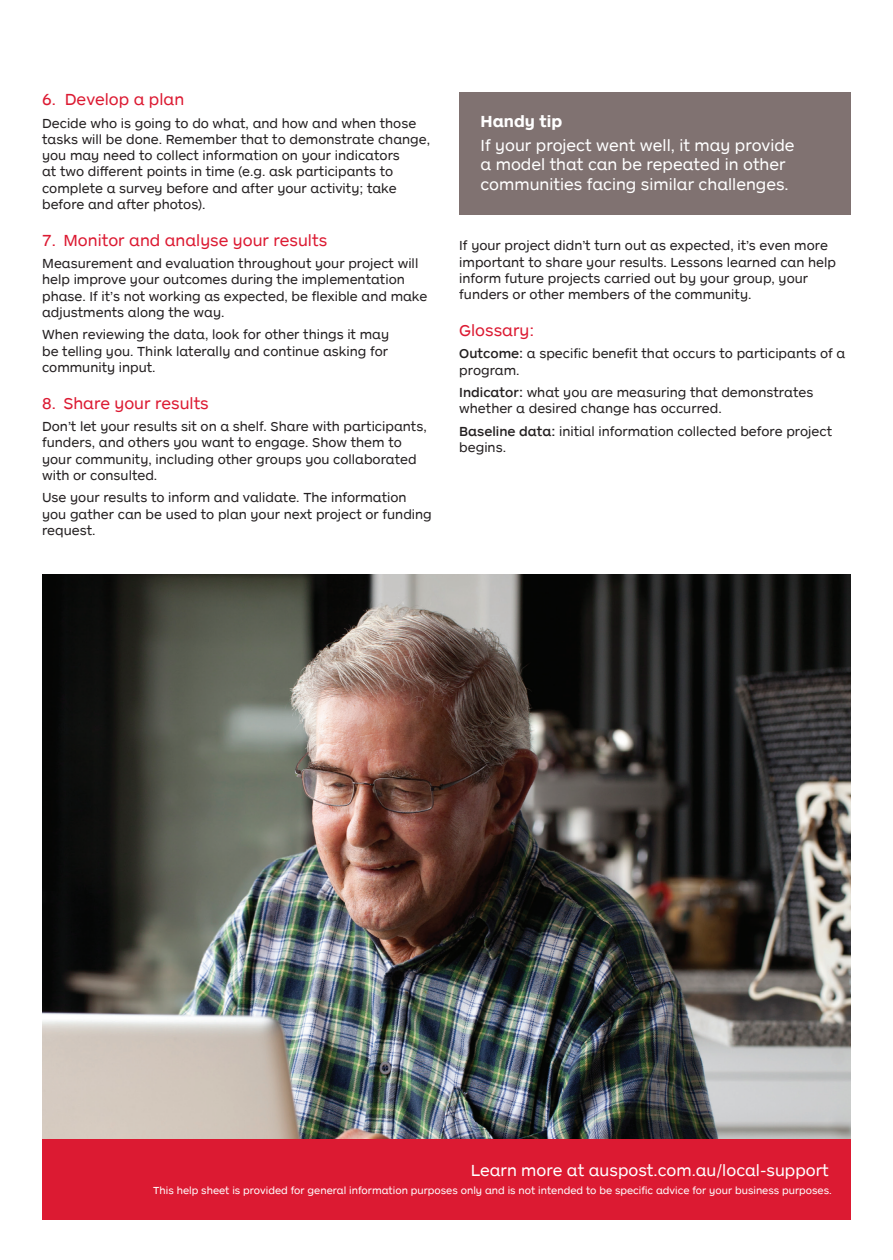
<style>
.page{position:relative;width:893px;height:1260px;background:#fff}
.page>*{position:absolute;margin:0;border:0;box-sizing:border-box;transform-origin:0 0}
.t1{font:16.5px/24px "AP Letter";color:#fff}
.t2{font:16.5px "AP Letter";color:#dc1a32}
.t3{font:13.5px/16.2px "AP Letter";color:#231f20}
.t4{font:10.5px "AP Letter";color:#fff}
.s1{font-weight:700}
.s2{font-weight:500}
</style>
<div class="page">
<div style="left:42px;top:1089px;width:808px;height:131px;background:#dc1a32"></div>
<div style="left:459px;top:92px;width:391px;height:123px;background:#807271"></div>
<img style="left:42px;top:575px;width:808px;height:564px">
<p class="t2" style="left:42px;top:89px;width:143px">6. Develop a plan</p>
<p class="t3" style="left:42px;top:114px;width:389px">Decide who is going to do what, and how and when those tasks will be done. Remember that to demonstrate change, you may need to collect information on your indicators<br>at two different points in time (e.g. ask participants to complete a survey before and after your activity; take before and after photos).</p>
<p class="t2" style="left:42px;top:229px;width:286px">7. Monitor and analyse your results</p>
<p class="t3" style="left:42px;top:255px;width:386px">Measurement and evaluation throughout your project will help improve your outcomes during the implementation phase. If it’s not working as expected, be flexible and make adjustments along the way.</p>
<p class="t3" style="left:42px;top:326px;width:348px;text-align:justify">When reviewing the data, look for other things it may be telling you. Think laterally and continue asking for community input.</p>
<p class="t2" style="left:42px;top:392px;width:168px">8. Share your results</p>
<p class="t3" style="left:42px;top:418px;width:386px">Don’t let your results sit on a shelf. Share with participants, funders, and others you want to engage. Show them to your community, including other groups you collaborated with or consulted.</p>
<p class="t3" style="left:42px;top:489px;width:391px">Use your results to inform and validate. The information you gather can be used to plan your next project or funding request.</p>
<p class="t1" style="left:480px;top:108px;width:315px"><span class="s1">Handy tip<br></span>If your project went well, it may provide</p>
<p class="t1" style="left:480px;top:154px;width:309px;line-height:19.8px">a model that can be repeated in other communities facing similar challenges.</p>
<p class="t3" style="left:459px;top:237px;width:378px">If your project didn’t turn out as expected, it’s even more important to share your results. Lessons learned can help inform future projects carried out by your group, your funders or other members of the community.</p>
<p class="t2" style="left:459px;top:319px;width:77px">Glossary:</p>
<p class="t3" style="left:459px;top:345px;width:387px"><span class="s2">Outcome:</span> a specific benefit that occurs to participants of a program.</p>
<p class="t3" style="left:459px;top:384px;width:355px"><span class="s2">Indicator:</span> what you are measuring that demonstrates whether a desired change has occurred.</p>
<p class="t3" style="left:459px;top:422px;width:374px"><span class="s2">Baseline data:</span> initial information collected before project begins.</p>
<p class="t1" style="left:470px;top:1157px;width:359px">Learn more at auspost.com.au/local-support</p>
<p class="t4" style="left:153px;top:1184px;width:679px">This help sheet is provided for general information purposes only and is not intended to be specific advice for your business purposes.</p>
</div>
